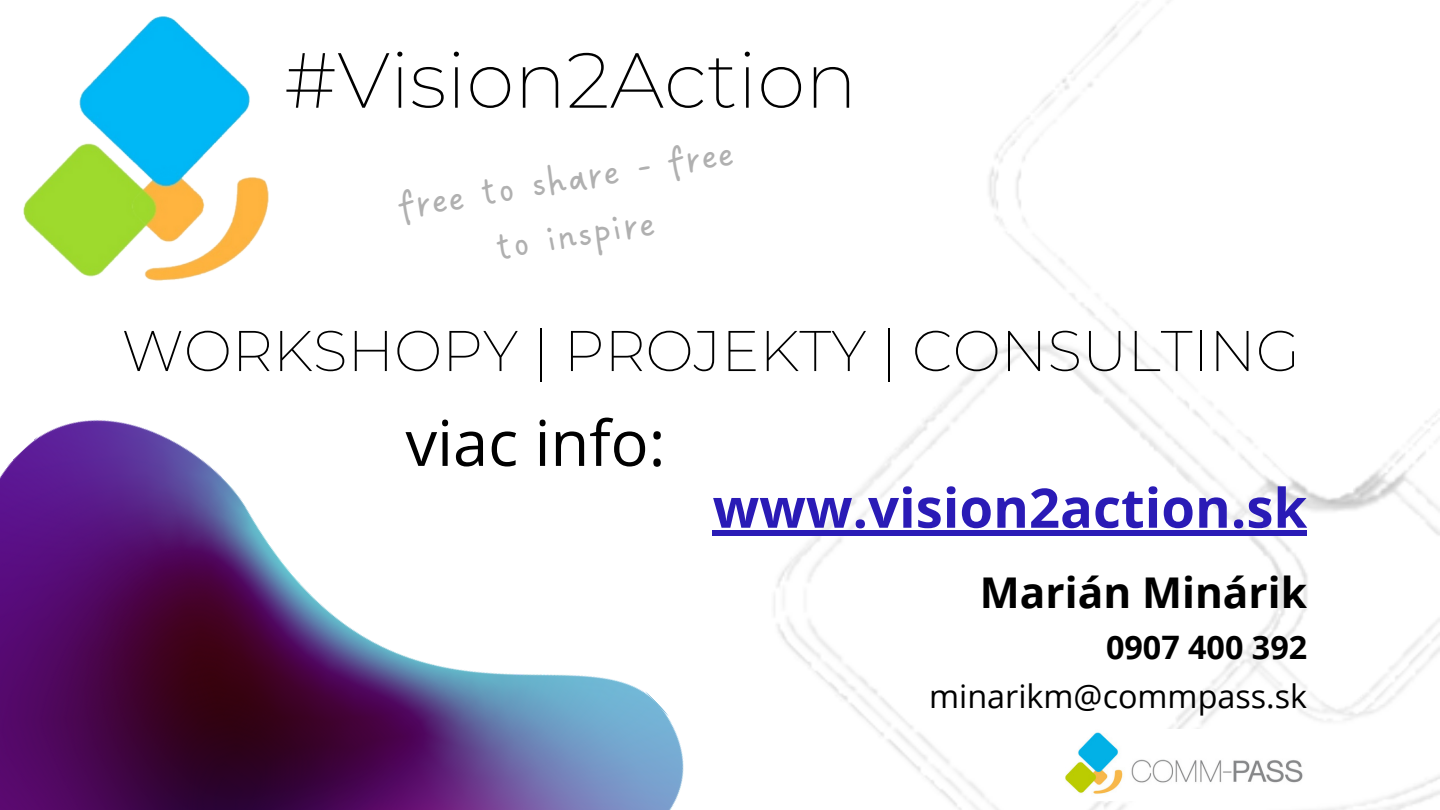
<style>
.page{position:relative;width:1440px;height:810px;background:#fff}
.page>*{position:absolute;margin:0;border:0;box-sizing:border-box;transform-origin:0 0}
.t1{font:200 77.9px "Montserrat";color:#000}
.t2{font:63.2px "Open Sans";color:#000}
.t3{font:200 57.3px "Montserrat";color:#000}
.t4{font:700 54.5px "Open Sans";color:#2a1bb6}
.t5{font:700 42.4px "Open Sans";color:#000}
.t6{font:40.4px/56.2px "DO Sans Regular Alt";color:#b0b0b0;text-align:center}
.t7{font:32.3px "Open Sans";color:#000}
.t8{font:700 32.3px "Open Sans";color:#000}
</style>
<div class="page">
<img style="left:24px;top:17px;width:245px;height:236px">
<img style="left:772px;top:2px;width:668px;height:808px">
<div style="left:713px;top:531px;width:594px;height:5px;background:#2a1bb6"></div>
<img style="left:1061px;top:729px;width:246px;height:72px">
<img style="left:0;top:253px;width:720px;height:557px">
<p class="t1" style="left:284px;top:32px;width:575px">#Vision2Action</p>
<p class="t6" style="left:394px;top:180px;width:342px;rotate:-9deg">free to share - free to inspire</p>
<p class="t3" style="left:122px;top:316px;width:1180px">WORKSHOPY | PROJEKTY | CONSULTING</p>
<p class="t2" style="left:406px;top:398px;width:261px">viac info:</p>
<p class="t4" style="left:713px;top:470px;width:596px">www.vision2action.sk</p>
<p class="t5" style="left:980px;top:562px;width:329px">Marián Minárik</p>
<p class="t8" style="left:1106px;top:625px;width:203px">0907 400 392</p>
<p class="t7" style="left:929px;top:674px;width:380px">minarikm@commpass.sk</p>
</div>
